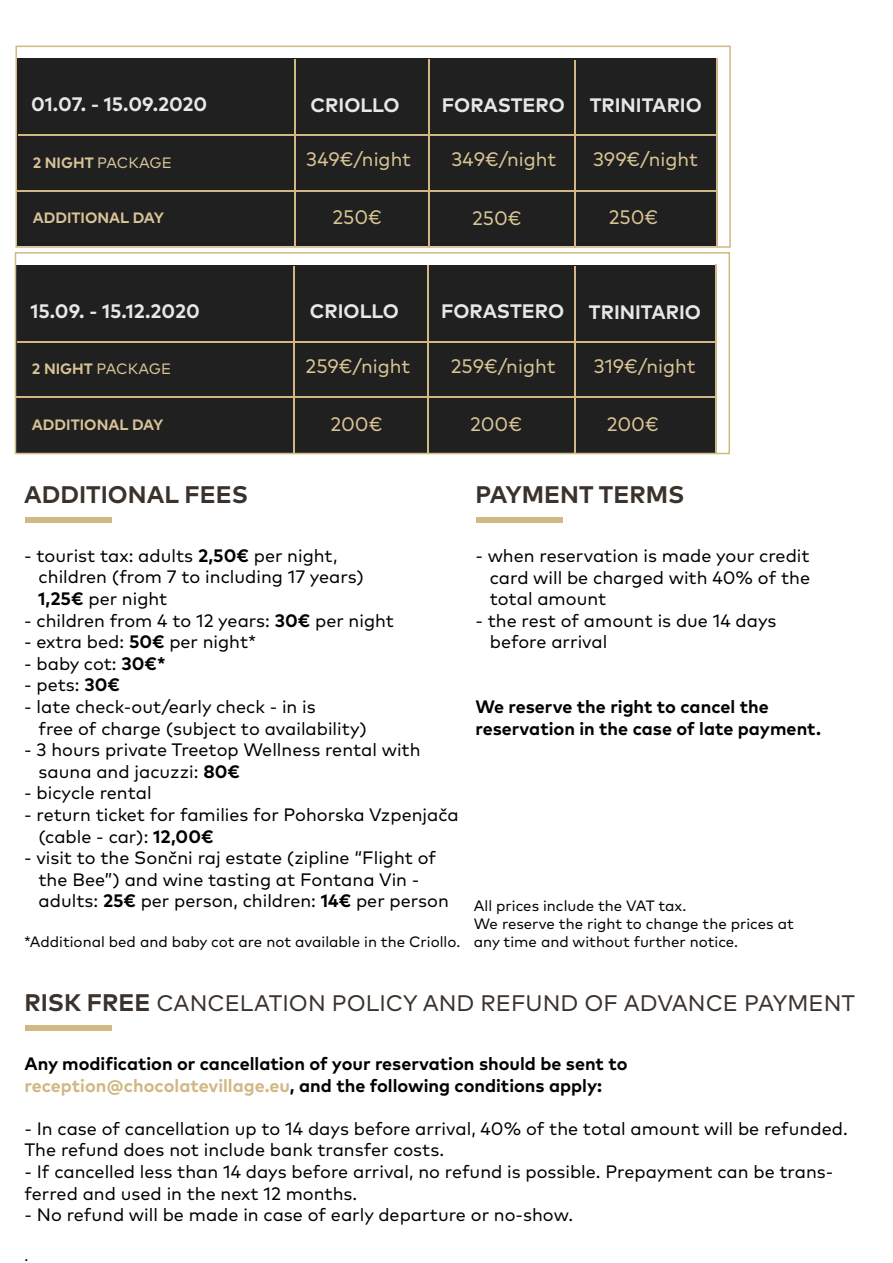
<style>
.page{position:relative;width:893px;height:1263px;background:#fff}
.page>*{position:absolute;margin:0;border:0;box-sizing:border-box;transform-origin:0 0}
.t1{font:700 24px "Mark Pro";color:#3a332d}
.t2{font:22.5px "Mark Pro";color:#3a332d}
.t3{font:19.5px "Mark Pro";color:#d9c495}
.t4{font:700 19.5px "Mark Pro";color:#e7e7e7}
.t5{font:700 19.5px "Mark Pro";color:#e8e7e6}
.t6{font:18px/21.6px "Mark Pro";color:#000}
.t7{font:700 18px/21.6px "Mark Pro";color:#000}
.t8{font:15px/18px "Mark Pro";color:#000}
.t9{font:15px "Mark Pro";letter-spacing:-.01em;color:#d9c497}
.t10{font:700 15px "Mark Pro";color:#d9c497}
.s1{font-weight:700}
.s2{font-weight:700;font-size:24px}
.s3{color:#d1b884}
</style>
<div class="page">
<div style="left:25px;top:517px;width:86px;height:6px;background:#d1b884"></div>
<div style="left:476px;top:518px;width:86px;height:5px;background:#d1b884"></div>
<div style="left:25px;top:1025px;width:86px;height:6px;background:#d1b884"></div>
<div style="left:17px;top:58px;width:700px;height:188px;background:#202020"></div>
<div style="left:16px;top:46px;width:715px;height:202px;border:2px solid #d1b884"></div>
<hr style="left:18px;top:135px;width:698px;height:1px;background:#d1b884">
<hr style="left:294px;top:59px;width:1px;height:188px;background:#d1b884">
<hr style="left:17px;top:190px;width:700px;height:1px;background:#d1b884">
<hr style="left:428px;top:59px;width:1px;height:189px;background:#d1b884">
<hr style="left:575px;top:60px;width:1px;height:187px;background:#d1b884">
<hr style="left:717px;top:58px;width:1px;height:189px;background:#d1b884">
<div style="left:16px;top:265px;width:700px;height:188px;background:#202020"></div>
<div style="left:15px;top:252px;width:715px;height:202px;border:2px solid #d1b884"></div>
<hr style="left:17px;top:341px;width:699px;height:1px;background:#d1b884">
<hr style="left:293px;top:266px;width:1px;height:188px;background:#d1b884">
<hr style="left:16px;top:397px;width:700px;height:1px;background:#d1b884">
<hr style="left:427px;top:265px;width:1px;height:189px;background:#d1b884">
<hr style="left:574px;top:266px;width:1px;height:188px;background:#d1b884">
<hr style="left:716px;top:265px;width:1px;height:188px;background:#d1b884">
<p class="t5" style="left:31px;top:89px;width:178px">01.07. - 15.09.2020</p>
<p class="t4" style="left:311px;top:90px;width:91px">CRIOLLO</p>
<p class="t4" style="left:442px;top:90px;width:125px">FORASTERO</p>
<p class="t4" style="left:590px;top:90px;width:114px">TRINITARIO</p>
<p class="t9" style="left:33px;top:151px;width:141px"><span class="s1">2 NIGHT</span> PACKAGE</p>
<p class="t3" style="left:306px;top:145px;width:106px">349€/night</p>
<p class="t3" style="left:452px;top:144px;width:106px">349€/night</p>
<p class="t3" style="left:593px;top:145px;width:107px">399€/night</p>
<p class="t10" style="left:33px;top:207px;width:133px">ADDITIONAL DAY</p>
<p class="t3" style="left:332px;top:203px;width:51px">250€</p>
<p class="t3" style="left:472px;top:203px;width:51px">250€</p>
<p class="t3" style="left:609px;top:203px;width:51px">250€</p>
<p class="t5" style="left:30px;top:296px;width:171px">15.09. - 15.12.2020</p>
<p class="t4" style="left:310px;top:297px;width:91px">CRIOLLO</p>
<p class="t4" style="left:441px;top:297px;width:125px">FORASTERO</p>
<p class="t4" style="left:589px;top:297px;width:114px">TRINITARIO</p>
<p class="t9" style="left:32px;top:358px;width:141px"><span class="s1">2 NIGHT</span> PACKAGE</p>
<p class="t3" style="left:306px;top:351px;width:106px">259€/night</p>
<p class="t3" style="left:451px;top:351px;width:106px">259€/night</p>
<p class="t3" style="left:594px;top:351px;width:103px">319€/night</p>
<p class="t10" style="left:32px;top:413px;width:133px">ADDITIONAL DAY</p>
<p class="t3" style="left:330px;top:409px;width:54px">200€</p>
<p class="t3" style="left:470px;top:410px;width:54px">200€</p>
<p class="t3" style="left:607px;top:409px;width:54px">200€</p>
<h1 class="t1" style="left:24px;top:476px;width:225px">ADDITIONAL FEES</h1>
<h1 class="t1" style="left:475px;top:477px;width:210px">PAYMENT TERMS</h1>
<p class="t6" style="left:38px;top:543px;width:327px;text-indent:-14px">- tourist tax: adults <span class="s1">2,50€</span> per night, children (from 7 to including 17 years)<br><span class="s1">1,25€</span> per night</p>
<p class="t6" style="left:24px;top:608px;width:371px">- children from 4 to 12 years: <span class="s1">30€</span> per night</p>
<p class="t6" style="left:24px;top:629px;width:234px">- extra bed: <span class="s1">50€</span> per night*</p>
<p class="t6" style="left:24px;top:651px;width:143px">- baby cot: <span class="s1">30€*</span></p>
<p class="t6" style="left:24px;top:673px;width:97px">- pets: <span class="s1">30€</span></p>
<p class="t6" style="left:38px;top:694px;width:330px;text-indent:-14px">- late check-out/early check - in is<br>free of charge (subject to availability)</p>
<p class="t6" style="left:39px;top:737px;width:383px;text-indent:-14px">- 3 hours private Treetop Wellness rental with sauna and jacuzzi: <span class="s1">80€</span></p>
<p class="t6" style="left:24px;top:781px;width:129px">- bicycle rental</p>
<p class="t6" style="left:39px;top:802px;width:422px;text-indent:-14px">- return ticket for families for Pohorska Vzpenjača (cable - car): <span class="s1">12,00€</span></p>
<p class="t6" style="left:38px;top:845px;width:412px;text-indent:-14px">- visit to the Sončni raj estate (zipline “Flight of the Bee”) and wine tasting at Fontana Vin - adults: <span class="s1">25€</span> per person, children: <span class="s1">14€</span> per person</p>
<p class="t8" style="left:24px;top:931px;width:438px">*Additional bed and baby cot are not available in the Criollo.</p>
<p class="t6" style="left:490px;top:543px;width:322px;text-align:justify;text-indent:-14px">- when reservation is made your credit card will be charged with 40% of the total amount</p>
<p class="t6" style="left:490px;top:608px;width:288px;text-indent:-14px">- the rest of amount is due 14 days before arrival</p>
<p class="t7" style="left:475px;top:695px;width:347px">We reserve the right to cancel the reservation in the case of late payment.</p>
<p class="t8" style="left:474px;top:895px;width:321px">All prices include the VAT tax.<br>We reserve the right to change the prices at any time and without further notice.</p>
<p class="t2" style="left:24px;top:986px;width:832px"><span class="s2">RISK FREE</span> CANCELATION POLICY AND REFUND OF ADVANCE PAYMENT</p>
<p class="t7" style="left:24px;top:1051px;width:605px">Any modification or cancellation of your reservation should be sent to <span class="s3">reception@chocolatevillage.eu</span>, and the following conditions apply:</p>
<p class="t6" style="left:24px;top:1116px;width:825px">- In case of cancellation up to 14 days before arrival, 40% of the total amount will be refunded.<br>The refund does not include bank transfer costs.</p>
<p class="t6" style="left:24px;top:1159px;width:810px">- If cancelled less than 14 days before arrival, no refund is possible. Prepayment can be trans&shy;ferred and used in the next 12 months.</p>
<p class="t6" style="left:24px;top:1202px;width:550px">- No refund will be made in case of early departure or no-show.</p>
<p class="t8" style="left:24px;top:1245px;width:5px">.</p>
</div>
